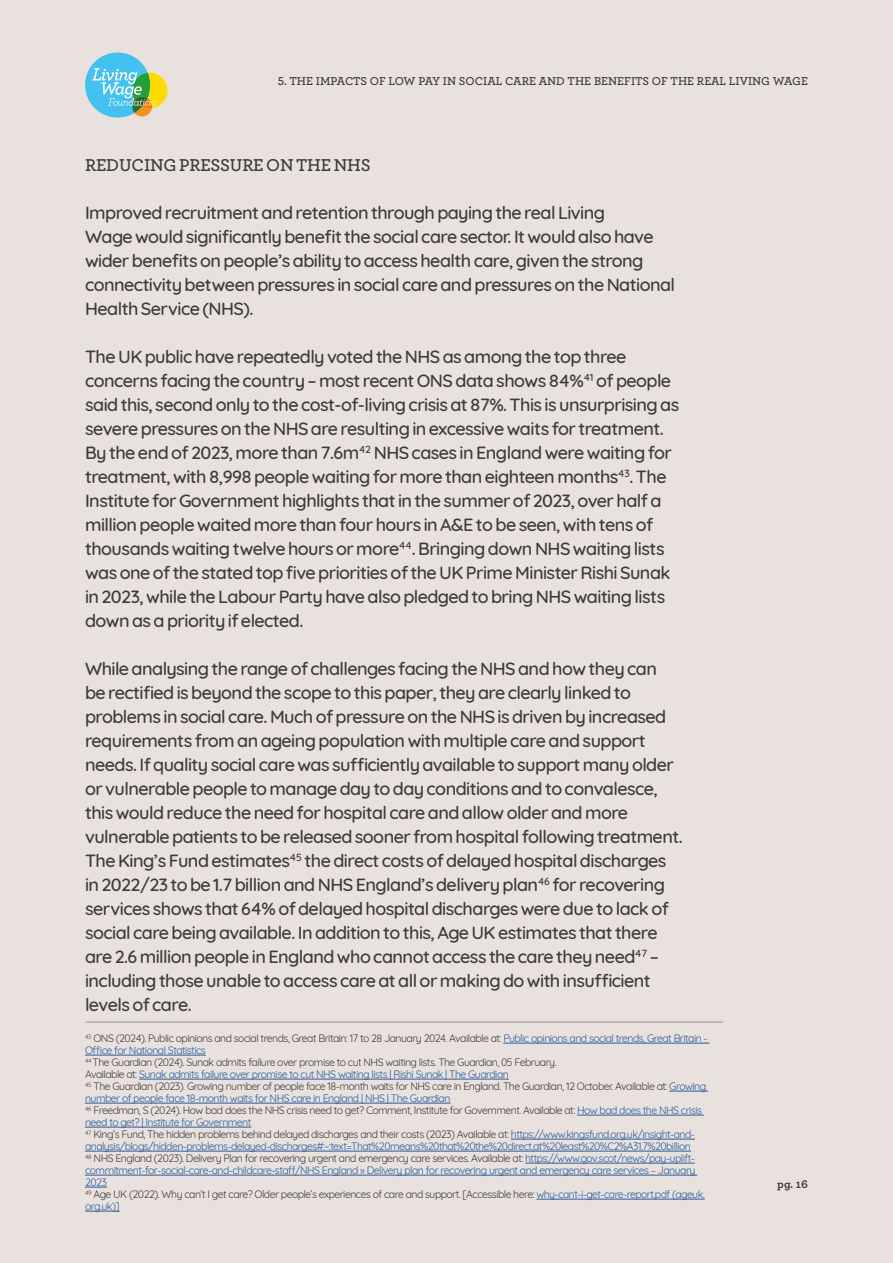
<style>
.page{position:relative;width:893px;height:1263px;background:#e9e1de}
.page>*{position:absolute;margin:0;border:0;box-sizing:border-box;transform-origin:0 0}
.t1{font:500 18px/24px "Quicksand";letter-spacing:-.03em;color:#3c3c3c}
.t2{font:600 18px "Archer";letter-spacing:-.01em;color:#3c3c3c}
.t3{font:600 12px "Archer";color:#3c3c3c}
.t4{font:700 12px "Archer";color:#3c3c3c}
.t5{font:10.5px/12px "Quicksand";letter-spacing:-.05em;color:#275b9b}
.s1{color:#3c3c3c}
</style>
<div class="page">
<svg style="left:85px;top:52px;width:83px;height:66px"></svg>
<hr style="left:503px;top:1043px;width:206px;height:1px;background:#275b9b">
<hr style="left:85px;top:1055px;width:121px;height:1px;background:#275b9b">
<hr style="left:139px;top:1079px;width:370px;height:1px;background:#275b9b">
<hr style="left:669px;top:1091px;width:39px;height:1px;background:#275b9b">
<hr style="left:85px;top:1103px;width:365px;height:1px;background:#275b9b">
<hr style="left:577px;top:1115px;width:127px;height:1px;background:#275b9b">
<hr style="left:85px;top:1127px;width:166px;height:1px;background:#275b9b">
<hr style="left:511px;top:1139px;width:184px;height:1px;background:#275b9b">
<hr style="left:85px;top:1151px;width:606px;height:1px;background:#275b9b">
<hr style="left:525px;top:1163px;width:170px;height:1px;background:#275b9b">
<hr style="left:85px;top:1175px;width:612px;height:1px;background:#275b9b">
<svg style="left:85px;top:1187px;width:22px;height:1px"></svg>
<hr style="left:536px;top:1199px;width:169px;height:1px;background:#275b9b">
<hr style="left:85px;top:1211px;width:35px;height:1px;background:#275b9b">
<hr style="left:86px;top:1022px;width:637px;height:1px;background:#3c3c3c">
<p class="t3" style="left:278px;top:72px;width:532px">5. THE IMPACTS OF LOW PAY IN SOCIAL CARE AND THE BENEFITS OF THE REAL LIVING WAGE</p>
<p class="t2" style="left:85px;top:152px;width:287px">REDUCING PRESSURE ON THE NHS</p>
<p class="t1" style="left:85px;top:199px;width:592px">Improved recruitment and retention through paying the real Living<br>Wage would significantly benefit the social care sector. It would also have wider benefits on people’s ability to access health care, given the strong connectivity between pressures in social care and pressures on the National Health Service (NHS).</p>
<p class="t1" style="left:85px;top:343px;width:596px">The UK public have repeatedly voted the NHS as among the top three concerns facing the country – most recent ONS data shows 84%<sup>41</sup> of people said this, second only to the cost-of-living crisis at 87%. This is unsurprising as severe pressures on the NHS are resulting in excessive waits for treatment.<br>By the end of 2023, more than 7.6m<sup>42</sup> NHS cases in England were waiting for treatment, with 8,998 people waiting for more than eighteen months<sup>43</sup>. The Institute for Government highlights that in the summer of 2023, over half a million people waited more than four hours in A&amp;E to be seen, with tens of thousands waiting twelve hours or more<sup>44</sup>. Bringing down NHS waiting lists was one of the stated top five priorities of the UK Prime Minister Rishi Sunak in 2023, while the Labour Party have also pledged to bring NHS waiting lists down as a priority if elected.</p>
<p class="t1" style="left:85px;top:655px;width:599px">While analysing the range of challenges facing the NHS and how they can<br>be rectified is beyond the scope to this paper, they are clearly linked to problems in social care. Much of pressure on the NHS is driven by increased requirements from an ageing population with multiple care and support needs. If quality social care was sufficiently available to support many older or vulnerable people to manage day to day conditions and to convalesce, this would reduce the need for hospital care and allow older and more vulnerable patients to be released sooner from hospital following treatment.<br>The King’s Fund estimates<sup>45</sup> the direct costs of delayed hospital discharges in 2022/23 to be 1.7 billion and NHS England’s delivery plan<sup>46</sup> for recovering services shows that 64% of delayed hospital discharges were due to lack of social care being available. In addition to this, Age UK estimates that there are 2.6 million people in England who cannot access the care they need<sup>47</sup> – including those unable to access care at all or making do with insufficient levels of care.</p>
<p class="t5" style="left:85px;top:1031px;width:624px"><sup>43</sup> <span class="s1">ONS (2024). Public opinions and social trends, Great Britain: 17 to 28 January 2024. Available at:</span> Public opinions and social trends, Great Britain - Office for National Statistics<br><sup>44</sup> <span class="s1">The Guardian (2024). Sunak admits failure over promise to cut NHS waiting lists. The Guardian, 05 February.<br>Available at:</span> Sunak admits failure over promise to cut NHS waiting lists | Rishi Sunak | The Guardian<br><sup>45</sup> <span class="s1">The Guardian (2023). Growing number of people face 18-month waits for NHS care in England. The Guardian, 12 October. Available at:</span> Growing number of people face 18-month waits for NHS care in England | NHS | The Guardian<br><sup>46</sup> <span class="s1">Freedman, S (2024). How bad does the NHS crisis need to get? Comment, Institute for Government. Available at:</span> How bad does the NHS crisis need to get? | Institute for Government<br><sup>47</sup> <span class="s1">King’s Fund, The hidden problems behind delayed discharges and their costs (2023) Available at:</span> https://www.kingsfund.org.uk/insight-and&shy;analysis/blogs/hidden-problems-delayed-discharges#:~:text=That%20means%20that%20the%20direct,at%20least%20%C2%A31.7%20billion<br><sup>48</sup> <span class="s1">NHS England (2023). Delivery Plan for recovering urgent and emergency care services. Available at:</span> https://www.gov.scot/news/pay-uplift&shy;commitment-for-social-care-and-childcare-staff/NHS England » Delivery plan for recovering urgent and emergency care services – January 2023<br><sup>49</sup> <span class="s1">Age UK (2022). Why can’t I get care? Older people’s experiences of care and support. [Accessible here:</span> why-cant-i-get-care-report.pdf (ageuk. org.uk)]</p>
<p class="t4" style="left:777px;top:1174px;width:32px">pg. 16</p>
</div>
